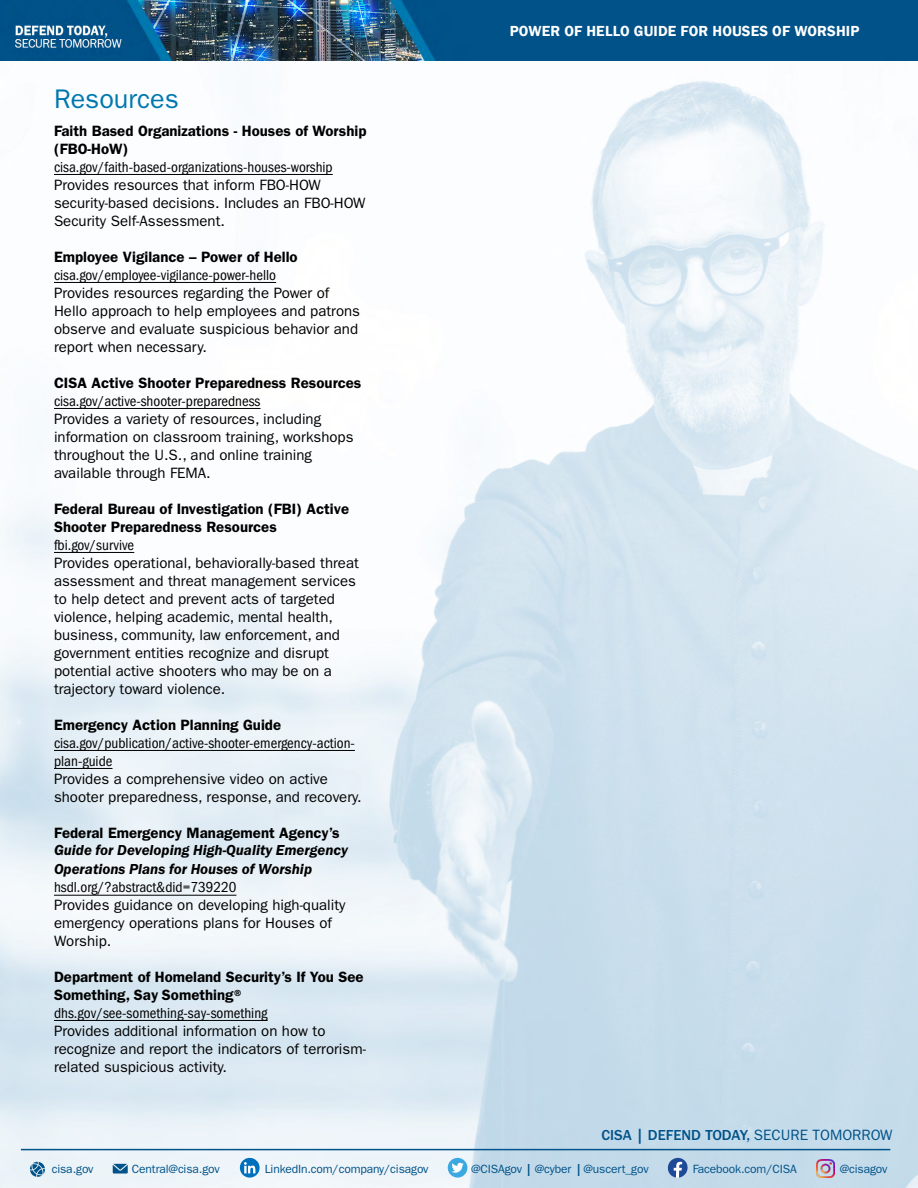
<style>
.page{position:relative;width:918px;height:1188px;background:#fff}
.page>*{position:absolute;margin:0;border:0;box-sizing:border-box;transform-origin:0 0}
.t1{font:27px "ITC Franklin Gothic Std";color:#0078ae}
.t2{font:15px/18px "ITC Franklin Gothic Std";color:#000}
.t3{font:600 15px/18px "ITC Franklin Gothic Std";color:#000}
.t4{font:condensed 15px/18px "ITC Franklin Gothic Std";color:#000}
.t5{font:italic 600 15px/17.1px "ITC Franklin Gothic Std";color:#000}
.t6{font:600 15px "Franklin Gothic";letter-spacing:.01em;color:#fff}
.t7{font:500 15px "ITC Franklin Gothic Std";color:#005288}
.t8{font:12px "ITC Franklin Gothic Std";letter-spacing:-.01em;color:#005288}
.s1{font-style:normal}
.s2{font-weight:400}
.s3{font-weight:500}
</style>
<div class="page">
<img style="left:0;top:0;width:918px;height:1188px">
<svg style="left:448px;top:1158px;width:19px;height:20px"></svg>
<svg style="left:451px;top:1163px;width:13px;height:10px"></svg>
<svg style="left:668px;top:1158px;width:20px;height:20px"></svg>
<img style="left:816px;top:1159px;width:19px;height:18px">
<svg style="left:240px;top:1158px;width:20px;height:20px"></svg>
<svg style="left:113px;top:1164px;width:15px;height:10px"></svg>
<svg style="left:30px;top:1162px;width:15px;height:15px"></svg>
<hr style="left:21px;top:1149px;width:869px;height:1px;background:#005288">
<img style="left:0;top:0;width:917px;height:60px">
<hr style="left:54px;top:174px;width:279px;height:1px;background:#000">
<hr style="left:54px;top:282px;width:222px;height:1px;background:#000">
<hr style="left:54px;top:408px;width:207px;height:1px;background:#000">
<hr style="left:54px;top:552px;width:80px;height:1px;background:#000">
<hr style="left:54px;top:750px;width:301px;height:1px;background:#000">
<hr style="left:54px;top:768px;width:59px;height:1px;background:#000">
<hr style="left:54px;top:895px;width:182px;height:1px;background:#000">
<hr style="left:54px;top:1020px;width:214px;height:1px;background:#000">
<h2 class="t1" style="left:54px;top:83px;width:126px">Resources</h2>
<h3 class="t3" style="left:54px;top:122px;width:314px">Faith Based Organizations - Houses of Worship (FBO-HoW)</h3>
<p class="t4" style="left:54px;top:158px;width:280px">cisa.gov/faith-based-organizations-houses-worship</p>
<p class="t2" style="left:54px;top:176px;width:313px">Provides resources that inform FBO-HOW security-based decisions. Includes an FBO-HOW<br>Security Self-Assessment.</p>
<h3 class="t3" style="left:54px;top:248px;width:245px">Employee Vigilance – Power of Hello</h3>
<p class="t4" style="left:54px;top:266px;width:224px">cisa.gov/employee-vigilance-power-hello</p>
<p class="t2" style="left:54px;top:284px;width:308px">Provides resources regarding the Power of Hello approach to help employees and patrons observe and evaluate suspicious behavior and report when necessary.</p>
<h3 class="t3" style="left:54px;top:374px;width:309px">CISA Active Shooter Preparedness Resources</h3>
<p class="t4" style="left:54px;top:392px;width:208px">cisa.gov/active-shooter-preparedness</p>
<p class="t2" style="left:54px;top:410px;width:301px">Provides a variety of resources, including information on classroom training, workshops throughout the U.S., and online training available through FEMA.</p>
<h3 class="t3" style="left:54px;top:500px;width:297px">Federal Bureau of Investigation (FBI) Active<br>Shooter Preparedness Resources</h3>
<p class="t4" style="left:54px;top:536px;width:82px">fbi.gov/survive</p>
<p class="t2" style="left:54px;top:554px;width:306px">Provides operational, behaviorally-based threat assessment and threat management services to help detect and prevent acts of targeted violence, helping academic, mental health, business, community, law enforcement, and government entities recognize and disrupt potential active shooters who may be on a trajectory toward violence.</p>
<h3 class="t3" style="left:54px;top:716px;width:229px">Emergency Action Planning Guide</h3>
<p class="t4" style="left:54px;top:734px;width:302px">cisa.gov/publication/active-shooter-emergency-action&shy;plan-guide</p>
<p class="t2" style="left:54px;top:770px;width:309px">Provides a comprehensive video on active shooter preparedness, response, and recovery.</p>
<h3 class="t5" style="left:54px;top:825px;width:295px"><span class="s1">Federal Emergency Management Agency’s<br></span>Guide for Developing High-Quality Emergency</h3>
<h3 class="t5" style="left:54px;top:861px;width:260px">Operations Plans for Houses of Worship</h3>
<p class="t4" style="left:54px;top:878px;width:184px">hsdl.org/?abstract&amp;did=739220</p>
<p class="t2" style="left:54px;top:896px;width:293px">Provides guidance on developing high-quality emergency operations plans for Houses of<br>Worship.</p>
<h3 class="t3" style="left:54px;top:968px;width:311px">Department of Homeland Security’s If You See<br>Something, Say Something®</h3>
<p class="t4" style="left:54px;top:1004px;width:215px">dhs.gov/see-something-say-something</p>
<p class="t2" style="left:54px;top:1022px;width:313px">Provides additional information on how to recognize and report the indicators of terrorism&shy;related suspicious activity.</p>
<p class="t6" style="left:510px;top:22px;width:351px">POWER OF HELLO GUIDE FOR HOUSES OF WORSHIP</p>
<p class="t7" style="left:601px;top:1126px;width:292px">CISA | DEFEND TODAY, <span class="s2">SECURE TOMORROW</span></p>
<p class="t8" style="left:52px;top:1162px;width:43px">cisa.gov</p>
<p class="t8" style="left:132px;top:1162px;width:89px">Central@cisa.gov</p>
<p class="t8" style="left:265px;top:1162px;width:165px">LinkedIn.com/company/cisagov</p>
<p class="t8" style="left:471px;top:1162px;width:179px">@CISAgov <span class="s3">|</span> @cyber <span class="s3">|</span>@uscert_gov</p>
<p class="t8" style="left:693px;top:1162px;width:106px">Facebook.com/CISA</p>
<p class="t8" style="left:840px;top:1162px;width:49px">@cisagov</p>
</div>
